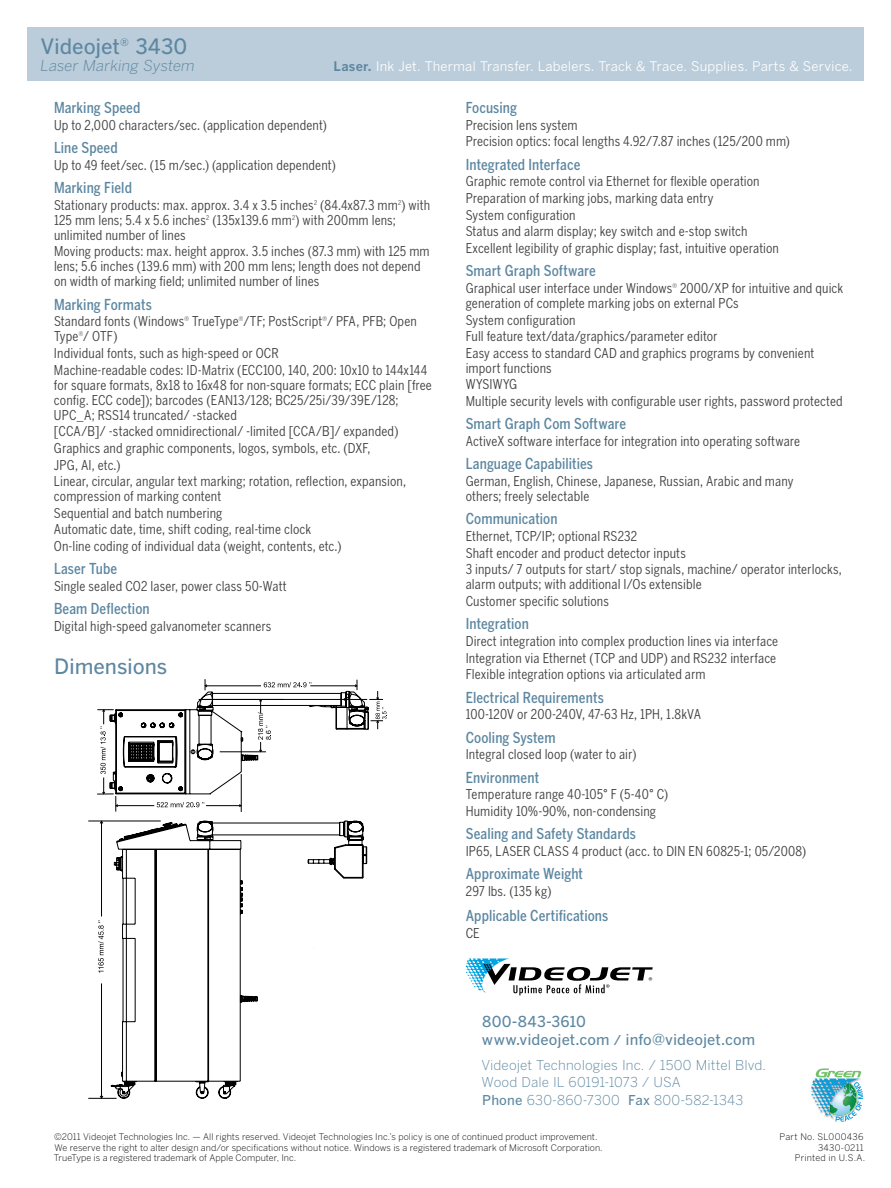
<style>
.page{position:relative;width:891px;height:1188px;background:#fff}
.page>*{position:absolute;margin:0;border:0;box-sizing:border-box;transform-origin:0 0}
.t1{font:21px "Benton Got Med";letter-spacing:-.005em;color:#5d87a1}
.t2{font:15px "Benton Got Cn Med";letter-spacing:.005em;color:#5d87a1}
.t3{font:15px/18px "Benton Got Med";letter-spacing:.005em;color:#5d87a1}
.t4{font:15px "Benton Got Lt It";letter-spacing:.005em;color:#5d87a1}
.t5{font:13.5px/16.6px "Benton Got Cn Reg";letter-spacing:.005em;color:#414142}
.t6{font:13.5px/18px "Benton Got Lt";letter-spacing:.01em;color:#5d87a1}
.t7{font:13.2px "Benton Got Reg";letter-spacing:.01em;color:#fff}
.t8{font:9px/10.5px "Benton Got Lt";letter-spacing:.005em;color:#000}
.t9{font:9px/10.5px "Benton Got Lt";letter-spacing:.025em;color:#000;text-align:right}
.s1{font-family:"Benton Got Bol";color:#5d87a1}
.s2{font-size:13.5px}
.s3{font-family:"Benton Got Med"}
</style>
<div class="page">
<div style="left:27px;top:27px;width:837px;height:54px;background:#bbccda"></div>
<svg style="left:466px;top:958px;width:187px;height:37px"></svg>
<svg style="left:811px;top:1069px;width:52px;height:53px"></svg>
<svg style="left:110px;top:820px;width:257px;height:279px"></svg>
<hr style="left:101px;top:822px;width:1px;height:94px;background:#000">
<hr style="left:88px;top:821px;width:73px;height:1px;background:#000">
<svg style="left:99px;top:820px;width:5px;height:4px"></svg>
<hr style="left:101px;top:983px;width:1px;height:115px;background:#000">
<svg style="left:88px;top:1095px;width:29px;height:4px"></svg>
<svg style="left:98px;top:920px;width:6px;height:53px"></svg>
<svg style="left:97px;top:679px;width:290px;height:133px"></svg>
<h1 class="t1" style="left:40px;top:34px;width:148px">Videojet<sup>®</sup> 3430</h1>
<p class="t4" style="left:40px;top:56px;width:156px">Laser Marking System</p>
<p class="t7" style="left:334px;top:58px;width:520px"><span class="s1">Laser.</span> Ink Jet. Thermal Transfer. Labelers. Track &amp; Trace. Supplies. Parts &amp; Service.</p>
<p class="t2" style="left:54px;top:99px;width:88px">Marking Speed</p>
<p class="t5" style="left:54px;top:116px;width:274px">Up to 2,000 characters/sec. (application dependent)</p>
<p class="t2" style="left:54px;top:139px;width:65px">Line Speed</p>
<p class="t5" style="left:54px;top:156px;width:283px">Up to 49 feet/sec. (15 m/sec.) (application dependent)</p>
<p class="t2" style="left:54px;top:179px;width:79px">Marking Field</p>
<p class="t5" style="left:54px;top:197px;width:378px;line-height:15px">Stationary products: max. approx. 3.4 x 3.5 inches<sup>2</sup> (84.4x87.3 mm<sup>2</sup>) with<br>125 mm lens; 5.4 x 5.6 inches<sup>2</sup> (135x139.6 mm<sup>2</sup>) with 200mm lens; unlimited number of lines</p>
<p class="t5" style="left:54px;top:244px;width:377px;line-height:15px">Moving products: max. height approx. 3.5 inches (87.3 mm) with 125 mm lens; 5.6 inches (139.6 mm) with 200 mm lens; length does not depend on width of marking field; unlimited number of lines</p>
<p class="t2" style="left:54px;top:295px;width:99px">Marking Formats</p>
<p class="t5" style="left:54px;top:314px;width:364px;line-height:15px">Standard fonts (Windows<sup>®</sup> TrueType<sup>®</sup>/TF; PostScript<sup>®</sup>/ PFA, PFB; Open<br>Type<sup>®</sup>/ OTF)</p>
<p class="t5" style="left:54px;top:345px;width:375px">Individual fonts, such as high-speed or OCR<br>Machine-readable codes: ID-Matrix (ECC100, 140, 200: 10x10 to 144x144</p>
<p class="t5" style="left:54px;top:377px;width:379px;line-height:15px">for square formats, 8x18 to 16x48 for non-square formats; ECC plain [free config. ECC code]); barcodes (EAN13/128; BC25/25i/39/39E/128;<br>UPC_A; RSS14 truncated/ -stacked</p>
<p class="t5" style="left:54px;top:423px;width:354px">[CCA/B]/ -stacked omnidirectional/ -limited [CCA/B]/ expanded)<br>Graphics and graphic components, logos, symbols, etc. (DXF,<br>JPG, AI, etc.)<br>Linear, circular, angular text marking; rotation, reflection, expansion,</p>
<p class="t5" style="left:54px;top:488px;width:289px">compression of marking content<br>Sequential and batch numbering<br>Automatic date, time, shift coding, real-time clock On-line coding of individual data (weight, contents, etc.)</p>
<p class="t2" style="left:54px;top:560px;width:65px">Laser Tube</p>
<p class="t5" style="left:54px;top:578px;width:234px">Single sealed CO2 laser, power class 50-Watt</p>
<p class="t2" style="left:54px;top:600px;width:97px">Beam Deflection</p>
<p class="t5" style="left:54px;top:618px;width:219px">Digital high-speed galvanometer scanners</p>
<h1 class="t1" style="left:54px;top:654px;width:115px">Dimensions</h1>
<p class="t2" style="left:466px;top:99px;width:53px">Focusing</p>
<p class="t5" style="left:466px;top:116px;width:326px">Precision lens system<br>Precision optics: focal lengths 4.92/7.87 inches (125/200 mm)</p>
<p class="t2" style="left:466px;top:155px;width:116px">Integrated Interface</p>
<p class="t5" style="left:466px;top:173px;width:315px">Graphic remote control via Ethernet for flexible operation Preparation of marking jobs, marking data entry<br>System configuration<br>Status and alarm display; key switch and e-stop switch Excellent legibility of graphic display; fast, intuitive operation</p>
<p class="t2" style="left:466px;top:262px;width:132px">Smart Graph Software</p>
<p class="t5" style="left:466px;top:280px;width:379px;line-height:15px">Graphical user interface under Windows<sup>®</sup> 2000/XP for intuitive and quick generation of complete marking jobs on external PCs</p>
<p class="t5" style="left:466px;top:311px;width:350px">System configuration<br>Full feature text/data/graphics/parameter editor<br>Easy access to standard CAD and graphics programs by convenient</p>
<p class="t5" style="left:466px;top:359px;width:379px">import functions<br>WYSIWYG<br>Multiple security levels with configurable user rights, password protected</p>
<p class="t2" style="left:466px;top:415px;width:162px">Smart Graph Com Software</p>
<p class="t5" style="left:466px;top:433px;width:336px">ActiveX software interface for integration into operating software</p>
<p class="t2" style="left:466px;top:455px;width:129px">Language Capabilities</p>
<p class="t5" style="left:466px;top:474px;width:329px;line-height:15px">German, English, Chinese, Japanese, Russian, Arabic and many others; freely selectable</p>
<p class="t2" style="left:466px;top:510px;width:93px">Communication</p>
<p class="t5" style="left:466px;top:528px;width:377px">Ethernet, TCP/IP; optional RS232<br>Shaft encoder and product detector inputs<br>3 inputs/ 7 outputs for start/ stop signals, machine/ operator interlocks,</p>
<p class="t5" style="left:466px;top:576px;width:237px">alarm outputs; with additional I/Os extensible<br>Customer specific solutions</p>
<p class="t2" style="left:466px;top:615px;width:65px">Integration</p>
<p class="t5" style="left:466px;top:633px;width:314px">Direct integration into complex production lines via interface<br>Integration via Ethernet (TCP and UDP) and RS232 interface<br>Flexible integration options via articulated arm</p>
<p class="t2" style="left:466px;top:688px;width:140px">Electrical Requirements</p>
<p class="t5" style="left:466px;top:706px;width:237px">100-120V or 200-240V, 47-63 Hz, 1PH, 1.8kVA</p>
<p class="t2" style="left:466px;top:728px;width:91px">Cooling System</p>
<p class="t5" style="left:466px;top:746px;width:172px">Integral closed loop (water to air)</p>
<p class="t2" style="left:466px;top:768px;width:75px">Environment</p>
<p class="t5" style="left:466px;top:786px;width:204px">Temperature range 40-105° F (5-40° C)<br>Humidity 10%-90%, non-condensing</p>
<p class="t2" style="left:466px;top:825px;width:172px">Sealing and Safety Standards</p>
<p class="t5" style="left:466px;top:843px;width:342px">IP65, LASER CLASS 4 product (acc. to DIN EN 60825-1; 05/2008)</p>
<p class="t2" style="left:466px;top:865px;width:119px">Approximate Weight</p>
<p class="t5" style="left:466px;top:883px;width:87px">297 lbs. (135 kg)</p>
<p class="t2" style="left:466px;top:907px;width:144px">Applicable Certifications</p>
<p class="t5" style="left:466px;top:924px;width:16px">CE</p>
<p class="t3" style="left:482px;top:1012px;width:275px">800-843-3610<br>www.videojet.com <span class="s2">/</span> info@videojet.com</p>
<p class="t6" style="left:481px;top:1055px;width:286px">Videojet Technologies Inc. / 1500 Mittel Blvd.<br>Wood Dale IL 60191-1073 / USA<br><span class="s3">Phone</span> 630-860-7300 <span class="s3">Fax</span> 800-582-1343</p>
<p class="t8" style="left:54px;top:1131px;width:550px">©2011 Videojet Technologies Inc. — All rights reserved. Videojet Technologies Inc.’s policy is one of continued product improvement.<br>We reserve the right to alter design and/or specifications without notice. Windows is a registered trademark of Microsoft Corporation.<br>TrueType is a registered trademark of Apple Computer, Inc.</p>
<p class="t9" style="left:779px;top:1131px;width:87px">Part No. SL000436<br>3430-0211<br>Printed in U.S.A.</p>
</div>
